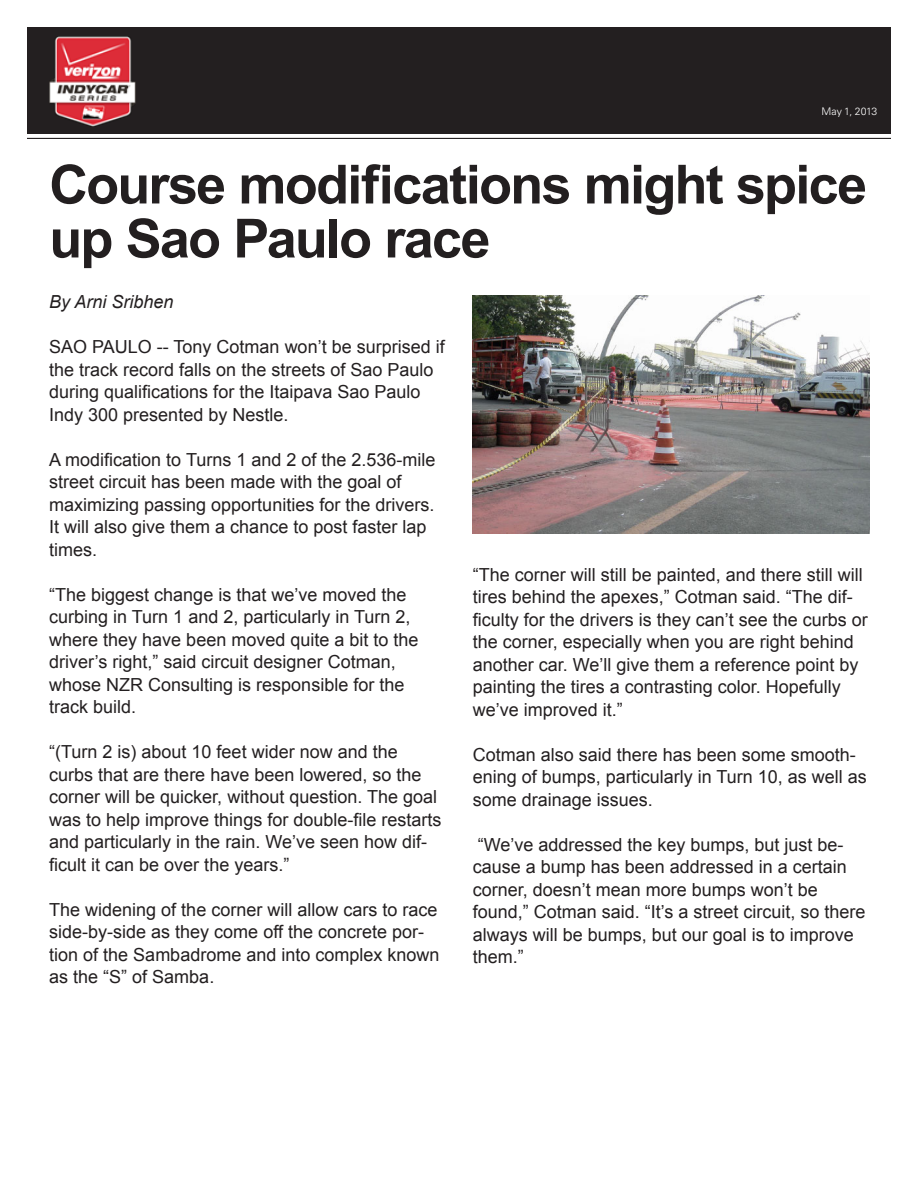
<style>
.page{position:relative;width:918px;height:1188px;background:#fff}
.page>*{position:absolute;margin:0;border:0;box-sizing:border-box;transform-origin:0 0}
.t1{font:700 54px/54px "Arial";letter-spacing:-.035em;color:#231f20}
.t2{font:18px/22.5px "Arial";color:#231f20}
.t3{font:italic 18px "Arial";color:#231f20}
.t4{font:300 10.5px "Univers";letter-spacing:-.015em;color:#fff}
</style>
<div class="page">
<hr style="left:27px;top:138px;width:864px;height:1px;background:#231f20">
<img style="left:473px;top:295px;width:396px;height:238px">
<div style="left:27px;top:27px;width:864px;height:107px;background:#231f20"></div>
<img style="left:49px;top:37px;width:87px;height:90px">
<p class="t4" style="left:822px;top:105px;width:57px">May 1, 2013</p>
<p class="t1" style="left:49px;top:159px;width:819px">Course modifications might spice up Sao Paulo race</p>
<p class="t3" style="left:49px;top:290px;width:126px">By Arni Sribhen</p>
<p class="t2" style="left:49px;top:336px;width:397px">SAO PAULO -- Tony Cotman won’t be surprised if the track record falls on the streets of Sao Paulo during qualifications for the Itaipava Sao Paulo Indy 300 presented by Nestle.</p>
<p class="t2" style="left:49px;top:448px;width:388px">A modification to Turns 1 and 2 of the 2.536-mile street circuit has been made with the goal of maximizing passing opportunities for the drivers.<br>It will also give them a chance to post faster lap times.</p>
<p class="t2" style="left:49px;top:583px;width:371px">“The biggest change is that we’ve moved the curbing in Turn 1 and 2, particularly in Turn 2, where they have been moved quite a bit to the driver’s right,” said circuit designer Cotman, whose NZR Consulting is responsible for the track build.</p>
<p class="t2" style="left:49px;top:741px;width:394px">“(Turn 2 is) about 10 feet wider now and the curbs that are there have been lowered, so the corner will be quicker, without question. The goal was to help improve things for double-file restarts and particularly in the rain. We’ve seen how dif&shy;ficult it can be over the years.”</p>
<p class="t2" style="left:49px;top:898px;width:392px">The widening of the corner will allow cars to race side-by-side as they come off the concrete por&shy;tion of the Sambadrome and into complex known as the “S” of Samba.</p>
<p class="t2" style="left:473px;top:563px;width:397px">“The corner will still be painted, and there still will tires behind the apexes,” Cotman said. “The dif&shy;ficulty for the drivers is they can’t see the curbs or the corner, especially when you are right behind another car. We’ll give them a reference point by painting the tires a contrasting color. Hopefully we’ve improved it.”</p>
<p class="t2" style="left:473px;top:743px;width:396px">Cotman also said there has been some smooth&shy;ening of bumps, particularly in Turn 10, as well as some drainage issues.</p>
<p class="t2" style="left:473px;top:833px;width:394px">“We’ve addressed the key bumps, but just be&shy;cause a bump has been addressed in a certain corner, doesn’t mean more bumps won’t be found,” Cotman said. “It’s a street circuit, so there always will be bumps, but our goal is to improve them.”</p>
</div>
